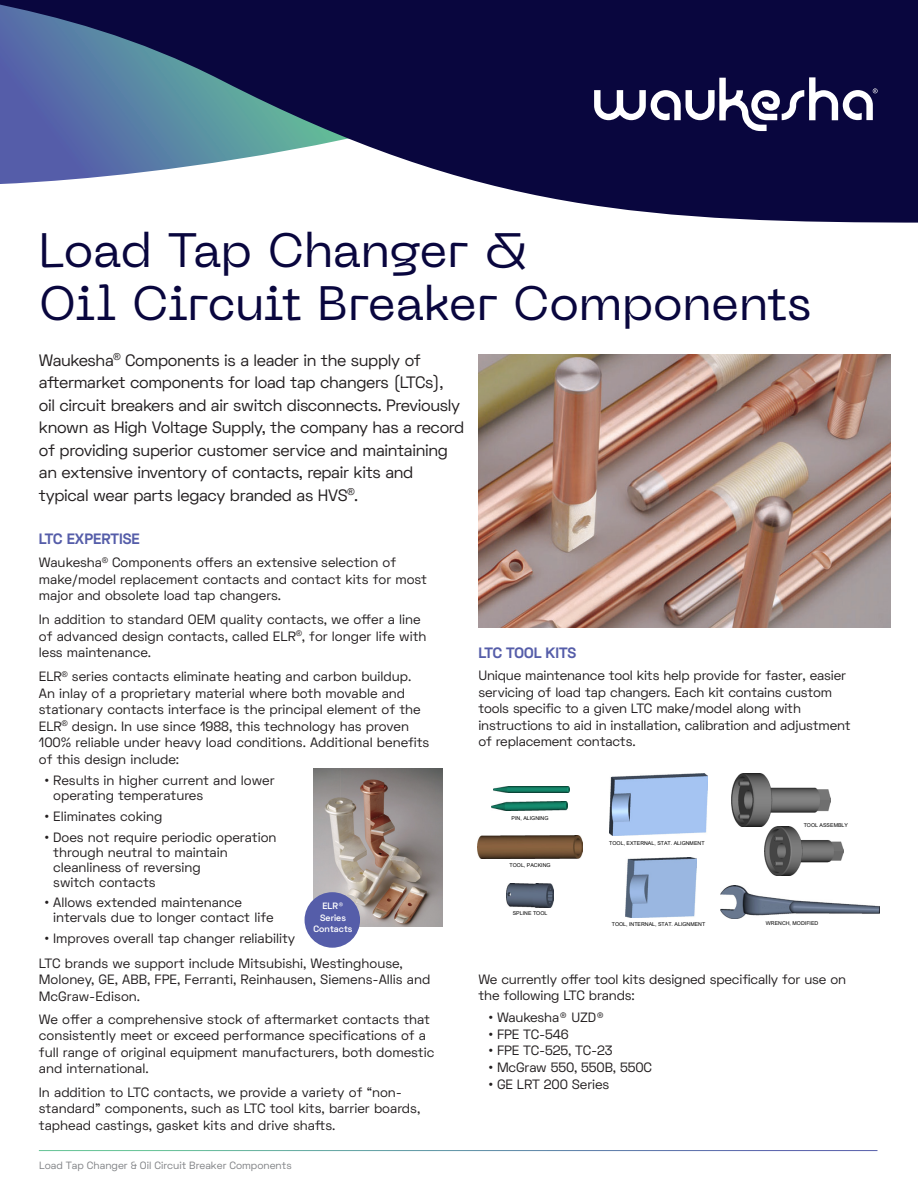
<style>
.page{position:relative;width:918px;height:1188px;background:#fff}
.page>*{position:absolute;margin:0;border:0;box-sizing:border-box;transform-origin:0 0}
.t1{font:48px/52.5px "Neue Machina";letter-spacing:-.015em;color:#09063e}
.t2{font:16.5px/22.5px "Space Grotesk";letter-spacing:-.02em;color:#231f20}
.t3{font:700 15px "Space Grotesk";color:#555da9}
.t4{font:13.5px/16.5px "Space Grotesk";color:#231f20}
.t5{font:13.5px "Space Grotesk";letter-spacing:-.02em;color:#231f20}
.t6{font:10.5px "Space Grotesk";color:#808285}
.t7{font:600 9.15px/11.4px "Space Grotesk";letter-spacing:.005em;color:#fff;text-align:center}
.t8{font:5.25px "Arial";color:#000}
</style>
<div class="page">
<svg style="left:0;top:0;width:918px;height:223px;fill:#09063e"></svg>
<svg style="left:580px;top:67px;width:298px;height:64px"></svg>
<img style="left:493px;top:787px;width:76px;height:6px">
<img style="left:491px;top:802px;width:77px;height:9px">
<img style="left:478px;top:836px;width:104px;height:23px">
<img style="left:626px;top:858px;width:71px;height:59px">
<img style="left:720px;top:886px;width:159px;height:32px">
<img style="left:609px;top:774px;width:99px;height:62px">
<img style="left:507px;top:884px;width:47px;height:23px">
<img style="left:732px;top:774px;width:98px;height:53px">
<img style="left:764px;top:827px;width:80px;height:48px">
<img style="left:478px;top:355px;width:413px;height:273px">
<img style="left:314px;top:768px;width:128px;height:159px">
<div style="left:305px;top:892px;width:55px;height:56px;background:#555da9;border-radius:50%"></div>
<h1 class="t1" style="left:39px;top:224px;width:774px">Load Tap Changer &amp;<br>Oil Circuit Breaker Components</h1>
<p class="t2" style="left:39px;top:349px;width:427px">Waukesha<sup>®</sup> Components is a leader in the supply of aftermarket components for load tap changers (LTCs),<br>oil circuit breakers and air switch disconnects. Previously known as High Voltage Supply, the company has a record of providing superior customer service and maintaining an extensive inventory of contacts, repair kits and typical wear parts legacy branded as HVS<sup>®</sup>.</p>
<p class="t3" style="left:39px;top:529px;width:103px">LTC EXPERTISE</p>
<p class="t4" style="left:39px;top:554px;width:390px">Waukesha<sup>®</sup> Components offers an extensive selection of make/model replacement contacts and contact kits for most major and obsolete load tap changers.</p>
<p class="t4" style="left:39px;top:611px;width:389px">In addition to standard OEM quality contacts, we offer a line of advanced design contacts, called ELR<sup>®</sup>, for longer life with less maintenance.</p>
<p class="t4" style="left:39px;top:668px;width:392px">ELR<sup>®</sup> series contacts eliminate heating and carbon buildup.<br>An inlay of a proprietary material where both movable and stationary contacts interface is the principal element of the ELR<sup>®</sup> design. In use since 1988, this technology has proven 100% reliable under heavy load conditions. Additional benefits of this design include:</p>
<p class="t4" style="left:53px;top:773px;width:223px;line-height:15px;text-indent:-8px">• Results in higher current and lower operating temperatures</p>
<p class="t4" style="left:45px;top:808px;width:119px">• Eliminates coking</p>
<p class="t4" style="left:53px;top:830px;width:225px;line-height:15px;text-indent:-8px">• Does not require periodic operation through neutral to maintain cleanliness of reversing<br>switch contacts</p>
<p class="t4" style="left:53px;top:895px;width:222px;line-height:15px;text-indent:-8px">• Allows extended maintenance intervals due to longer contact life</p>
<p class="t4" style="left:39px;top:926px;width:365px;line-height:24.8px;text-indent:6px">• Improves overall tap changer reliability<br>LTC brands we support include Mitsubishi, Westinghouse,</p>
<p class="t4" style="left:39px;top:971px;width:393px">Moloney, GE, ABB, FPE, Ferranti, Reinhausen, Siemens-Allis and<br>McGraw-Edison.</p>
<p class="t4" style="left:39px;top:1011px;width:397px">We offer a comprehensive stock of aftermarket contacts that consistently meet or exceed performance specifications of a full range of original equipment manufacturers, both domestic and international.</p>
<p class="t4" style="left:39px;top:1084px;width:383px">In addition to LTC contacts, we provide a variety of “non&shy;standard” components, such as LTC tool kits, barrier boards, taphead castings, gasket kits and drive shafts.</p>
<p class="t3" style="left:478px;top:643px;width:99px">LTC TOOL KITS</p>
<p class="t4" style="left:478px;top:667px;width:374px">Unique maintenance tool kits help provide for faster, easier servicing of load tap changers. Each kit contains custom tools specific to a given LTC make/model along with instructions to aid in installation, calibration and adjustment of replacement contacts.</p>
<p class="t8" style="left:512px;top:815px;width:38px">PIN, ALIGNING</p>
<p class="t8" style="left:804px;top:821px;width:46px">TOOL ASSEMBLY</p>
<p class="t8" style="left:609px;top:840px;width:97px">TOOL, EXTERNAL, STAT. ALIGNMENT</p>
<p class="t8" style="left:510px;top:862px;width:43px">TOOL, PACKING</p>
<p class="t7" style="left:314px;top:901px;width:40px">ELR®<br>Series<br>Contacts</p>
<p class="t8" style="left:513px;top:910px;width:36px">SPLINE TOOL</p>
<p class="t8" style="left:766px;top:920px;width:54px">WRENCH, MODIFIED</p>
<p class="t8" style="left:612px;top:920px;width:95px">TOOL, INTERNAL, STAT. ALIGNMENT</p>
<p class="t4" style="left:478px;top:971px;width:369px">We currently offer tool kits designed specifically for use on the following LTC brands:</p>
<p class="t4" style="left:489px;top:1009px;width:117px">• Waukesha® UZD®</p>
<p class="t4" style="left:489px;top:1026px;width:81px">• FPE TC-546</p>
<p class="t5" style="left:489px;top:1042px;width:125px">• FPE TC-525, TC-23</p>
<p class="t4" style="left:489px;top:1059px;width:165px">• McGraw 550, 550B, 550C</p>
<p class="t4" style="left:489px;top:1075px;width:122px">• GE LRT 200 Series</p>
<p class="t6" style="left:39px;top:1158px;width:254px">Load Tap Changer &amp; Oil Circuit Breaker Components</p>
</div>
